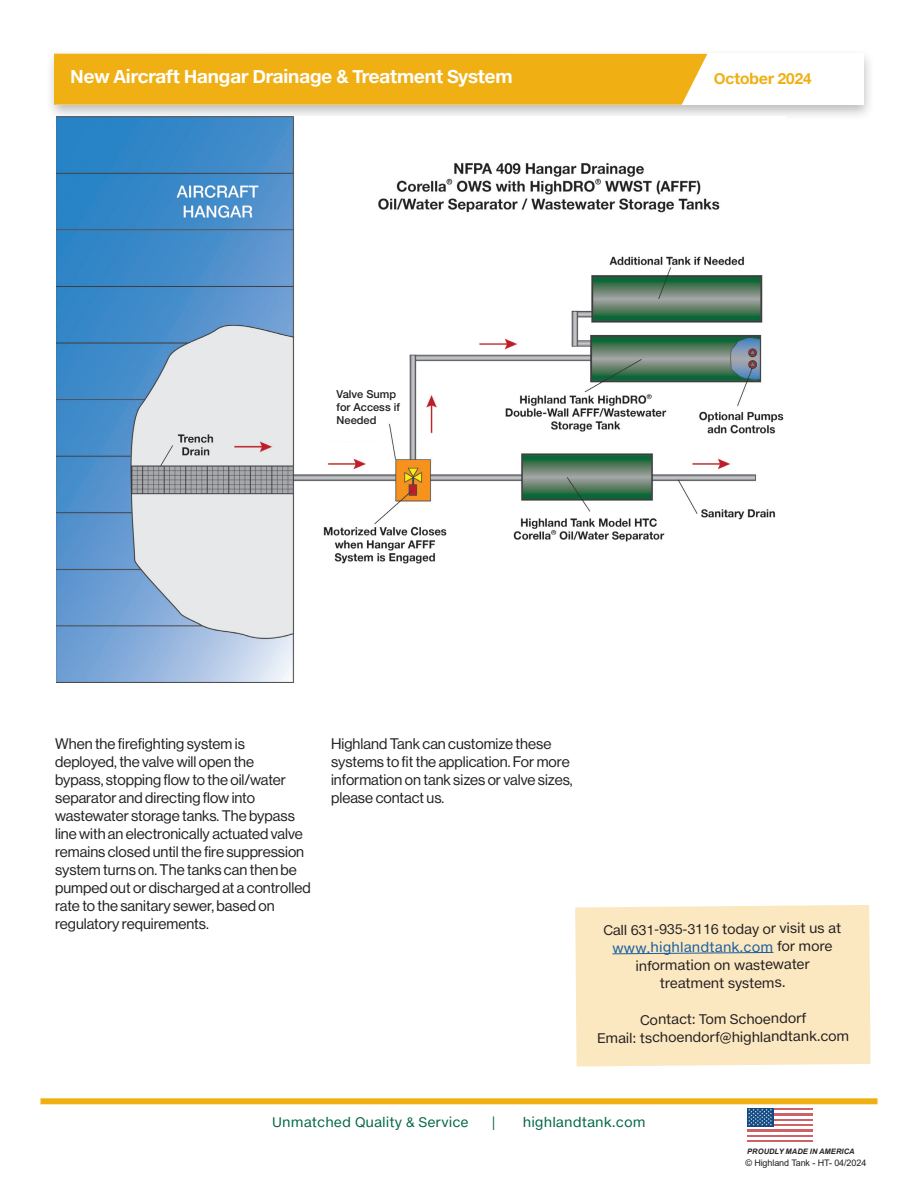
<style>
.page{position:relative;width:918px;height:1188px;background:#fff}
.page>*{position:absolute;margin:0;border:0;box-sizing:border-box;transform-origin:0 0}
.Subhead{font:700 18px "Helvetica Neuee Text Pro";letter-spacing:-.04em;color:#fff}
.t1{font:15px/18px "N Haas Grotesk DS Pro 55 Rg";color:#231f20}
.Subhead-2{font:700 15px "Helvetica Neuee Text Pro";letter-spacing:-.04em;color:#f0af13}
.t2{font:13.5px/18px "Helvetica Neuee Text Pro";letter-spacing:-.035em;color:#231f20;text-align:center}
.t3{font:13.5px "Helvetica Neuee Text Pro";color:#006548}
.t4{font:500 10.95px/13.2px "Helvetica Neue LT Std";color:#231f20}
.Location_Address{font:9px "Arial";letter-spacing:-.01em;color:#231f20}
.Location_Name{font:italic 700 7.5px "Arial";letter-spacing:.01em;color:#231f20}
.s1{color:#175d9e}
</style>
<div class="page">
<div style="left:46px;top:49px;width:829px;height:72px;background:#231f20;opacity:.3"></div>
<div style="left:56px;top:54px;width:808px;height:51px;background:#fff"></div>
<div style="left:54px;top:54px;width:653px;height:51px;background:#f0af13"></div>
<div style="left:40px;top:1098px;width:838px;height:6px;background:#f0af13"></div>
<hr style="left:747px;top:1108px;width:65px;height:3px;background:#cd6366">
<hr style="left:747px;top:1113px;width:65px;height:3px;background:#cd6366">
<hr style="left:747px;top:1119px;width:65px;height:2px;background:#cd6366">
<hr style="left:747px;top:1124px;width:65px;height:2px;background:#cd6366">
<hr style="left:747px;top:1129px;width:65px;height:3px;background:#cd6366">
<hr style="left:747px;top:1134px;width:65px;height:3px;background:#cd6366">
<hr style="left:747px;top:1140px;width:65px;height:2px;background:#cd6366">
<div style="left:747px;top:1108px;width:26px;height:18px;background:#134a83"></div>
<svg style="left:748px;top:1109px;width:24px;height:16px"></svg>
<div style="left:575px;top:905px;width:296px;height:162px;background:#fbe7c0"></div>
<svg style="left:612px;top:952px;width:162px;height:3px"></svg>
<img style="left:56px;top:117px;width:730px;height:565px">
<div style="left:317px;top:398px;width:67px;height:43px;background:#fff"></div>
<p class="Subhead" style="left:70px;top:65px;width:444px">New Aircraft Hangar Drainage &amp; Treatment System</p>
<p class="Subhead-2" style="left:714px;top:69px;width:100px">October 2024</p>
<p class="t4" style="left:337px;top:387px;width:65px">Valve Sump for Access if<br>Needed</p>
<p class="t1" style="left:55px;top:734px;width:201px">When the firefighting system is deployed, the valve will open the</p>
<p class="t1" style="left:55px;top:770px;width:257px">bypass, stopping flow to the oil/water separator and directing flow into wastewater storage tanks. The bypass line with an electronically actuated valve remains closed until the fire suppression system turns on. The tanks can then be pumped out or discharged at a controlled rate to the sanitary sewer, based on regulatory requirements.</p>
<p class="t1" style="left:331px;top:734px;width:243px">Highland Tank can customize these systems to fit the application. For more information on tank sizes or valve sizes, please contact us.</p>
<p class="t2" style="left:603px;top:920px;width:240px">Call 631-935-3116 today or visit us at <span class="s1">www.highlandtank.com</span> for more information on wastewater treatment systems.</p>
<p class="t2" style="left:640px;top:1010px;width:168px">Contact: Tom Schoendorf</p>
<p class="t2" style="left:597px;top:1028px;width:254px">Email: tschoendorf@highlandtank.com</p>
<p class="t3" style="left:272px;top:1113px;width:198px">Unmatched Quality &amp; Service</p>
<p class="t3" style="left:492px;top:1113px;width:5px">|</p>
<p class="t3" style="left:523px;top:1113px;width:124px">highlandtank.com</p>
<p class="Location_Name" style="left:747px;top:1146px;width:109px">PROUDLY MADE IN AMERICA</p>
<p class="Location_Address" style="left:745px;top:1157px;width:122px">© Highland Tank - HT- 04/2024</p>
</div>
